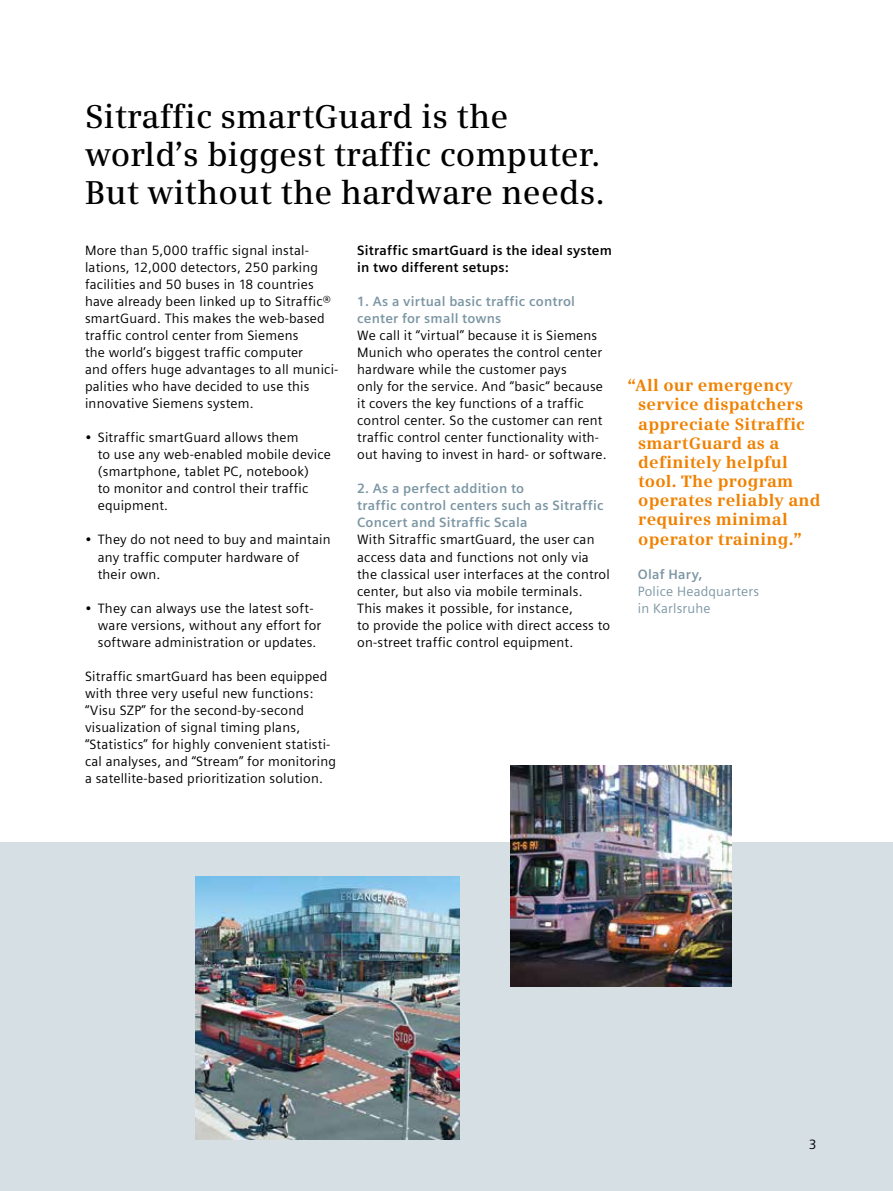
<style>
.page{position:relative;width:893px;height:1191px;background:#fff}
.page>*{position:absolute;margin:0;border:0;box-sizing:border-box;transform-origin:0 0}
.t1{font:600 33px/38.2px "Siemens Serif";letter-spacing:.005em;color:#000}
.t2{font:700 16.5px/19.2px "Siemens Serif";letter-spacing:.015em;color:#f08100}
.t3{font:13.5px/17px "Siemens Sans";letter-spacing:.015em;color:#000}
.t4{font:700 13.5px/17px "Siemens Sans";letter-spacing:.015em;color:#7c96a4}
.t5{font:700 13.5px/17px "Siemens Sans";letter-spacing:.015em;color:#000}
.t6{font:13.5px/17px "Siemens Sans";letter-spacing:.015em;color:#7c96a4}
.s1{font-family:"Siemens Sans Global"}
</style>
<div class="page">
<div style="left:0;top:842px;width:893px;height:349px;background:#d5dfe4"></div>
<img style="left:510px;top:765px;width:221px;height:221px">
<img style="left:196px;top:876px;width:263px;height:264px">
<h1 class="t1" style="left:85px;top:97px;width:521px">Sitraffic smartGuard is the world’s biggest traffic computer.<br>But without the hardware needs.</h1>
<p class="t3" style="left:85px;top:242px;width:255px">More than 5,000 traffic signal instal&shy;lations, 12,000 detectors, 250 parking facilities and 50 buses in 18 countries have already been linked up to Sitraffic<span class="s1">® </span>smartGuard. This makes the web-based traffic control center from Siemens<br>the world’s biggest traffic computer<br>and offers huge advantages to all munici&shy;palities who have decided to use this innovative Siemens system.</p>
<p class="t3" style="left:98px;top:429px;width:235px;text-indent:-13px">• Sitraffic smartGuard allows them<br>to use any web-enabled mobile device (smartphone, tablet PC, notebook)<br>to monitor and control their traffic equipment.</p>
<p class="t3" style="left:98px;top:531px;width:234px;text-indent:-13px">• They do not need to buy and maintain any traffic computer hardware of their own.</p>
<p class="t3" style="left:98px;top:599px;width:225px;text-indent:-13px">• They can always use the latest soft&shy;ware versions, without any effort for software administration or updates.</p>
<p class="t3" style="left:85px;top:667px;width:253px">Sitraffic smartGuard has been equipped with three very useful new functions: “Visu SZP” for the second-by-second visualization of signal timing plans, “Statistics” for highly convenient statisti&shy;cal analyses, and “Stream” for monitoring a satellite-based prioritization solution.</p>
<p class="t5" style="left:357px;top:242px;width:256px">Sitraffic smartGuard is the ideal system in two different setups:</p>
<p class="t4" style="left:357px;top:293px;width:219px">1. As a virtual basic traffic control center for small towns</p>
<p class="t3" style="left:357px;top:327px;width:251px">We call it “virtual” because it is Siemens Munich who operates the control center hardware while the customer pays<br>only for the service. And “basic“ because it covers the key functions of a traffic control center. So the customer can rent traffic control center functionality with&shy;out having to invest in hard- or software.</p>
<p class="t4" style="left:357px;top:480px;width:248px">2. As a perfect addition to<br>traffic control centers such as Sitraffic<br>Concert and Sitraffic Scala</p>
<p class="t3" style="left:357px;top:531px;width:254px">With Sitraffic smartGuard, the user can access data and functions not only via the classical user interfaces at the control center, but also via mobile terminals.<br>This makes it possible, for instance,<br>to provide the police with direct access to on-street traffic control equipment.</p>
<p class="t2" style="left:638px;top:376px;width:184px;text-indent:-11px">“All our emergency service dispatchers appreciate Sitraffic smartGuard as a definitely helpful tool. The program operates reliably and requires minimal operator training.”</p>
<p class="t4" style="left:638px;top:565px;width:66px">Olaf Hary,</p>
<p class="t6" style="left:638px;top:582px;width:123px">Police Headquarters in Karlsruhe</p>
<p class="t3" style="left:809px;top:1136px;width:9px">3</p>
</div>
